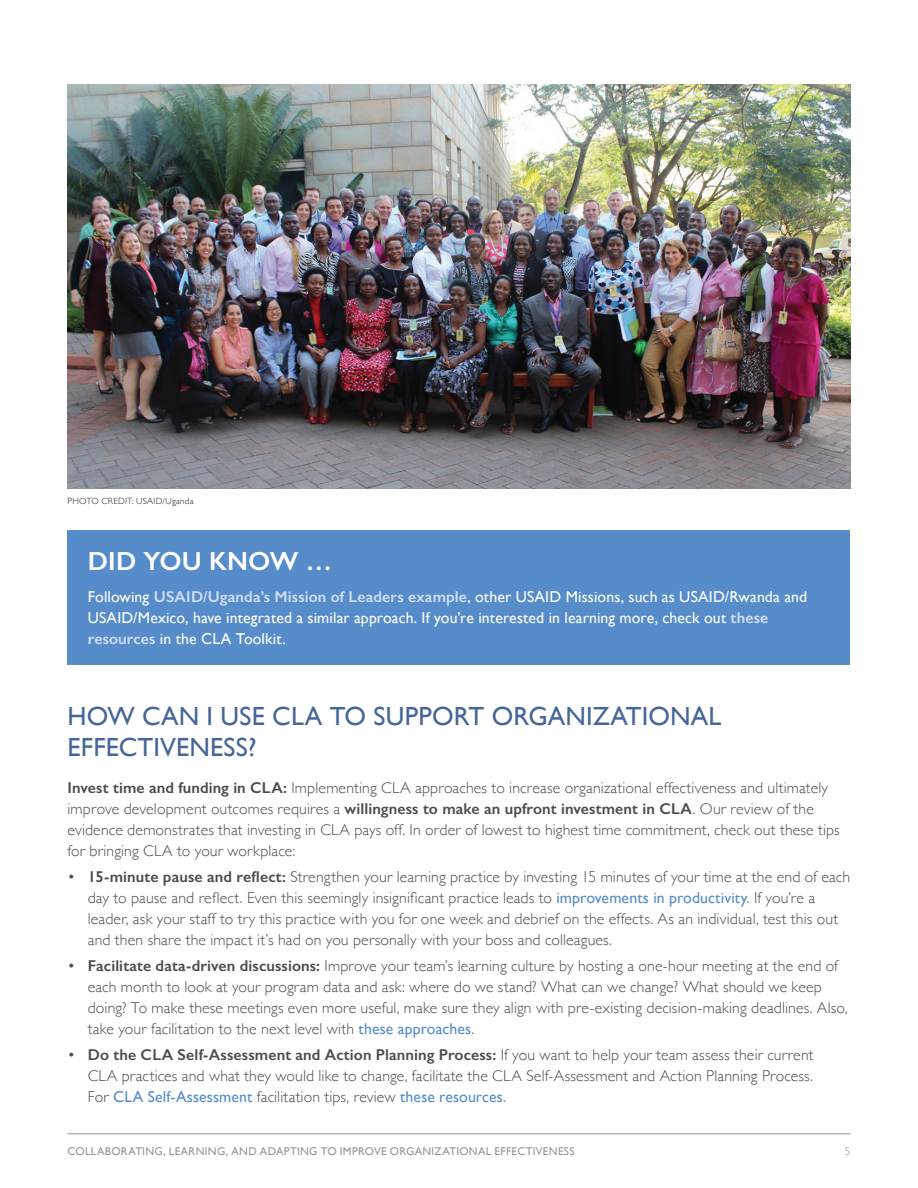
<style>
.page{position:relative;width:918px;height:1188px;background:#fff}
.page>*{position:absolute;margin:0;border:0;box-sizing:border-box;transform-origin:0 0}
.t1{font:26.25px/31.5px "Gill Sans";letter-spacing:.005em;color:#466699}
.t2{font:600 26.25px "Gill Sans";letter-spacing:.005em;color:#fff}
.t3{font:300 15.75px/21px "Gill Sans";letter-spacing:.01em;color:#4b4c4d}
.t4{font:15.75px/21px "Gill Sans";letter-spacing:.005em;color:#fff}
.t5{font:11.25px "Gill Sans";letter-spacing:.025em;color:#939598}
.t6{font:300 11.25px "Gill Sans";color:#939598}
.t7{font:300 9px "Gill Sans";letter-spacing:.03em;color:#231f20}
.s1{font-weight:600;color:#cfdef1}
.s2{font-weight:600}
.s3{font-weight:400;color:#568cc9}
</style>
<div class="page">
<hr style="left:68px;top:1134px;width:782px;height:1px;background:#939598">
<div style="left:68px;top:530px;width:782px;height:135px;background:#568cc9"></div>
<img style="left:68px;top:84px;width:782px;height:404px">
<p class="t7" style="left:68px;top:494px;width:128px">PHOTO CREDIT: USAID/Uganda</p>
<h1 class="t2" style="left:88px;top:546px;width:246px">DID YOU KNOW …</h1>
<p class="t4" style="left:88px;top:586px;width:721px">Following <span class="s1">USAID/Uganda’s Mission of Leaders example</span>, other USAID Missions, such as USAID/Rwanda and<br>USAID/Mexico, have integrated a similar approach. If you’re interested in learning more, check out <span class="s1">these resources</span> in the CLA Toolkit.</p>
<h1 class="t1" style="left:68px;top:700px;width:655px">HOW CAN I USE CLA TO SUPPORT ORGANIZATIONAL<br>EFFECTIVENESS?</h1>
<p class="t3" style="left:67px;top:776px;width:774px"><span class="s2">Invest time and funding in CLA:</span> Implementing CLA approaches to increase organizational effectiveness and ultimately improve development outcomes requires a <span class="s2">willingness to make an upfront investment in CLA</span>. Our review of the evidence demonstrates that investing in CLA pays off. In order of lowest to highest time commitment, check out these tips for bringing CLA to your workplace:</p>
<p class="t3" style="left:88px;top:866px;width:764px;text-indent:-20px">• <span class="s2">15-minute pause and reflect:</span> Strengthen your learning practice by investing 15 minutes of your time at the end of each day to pause and reflect. Even this seemingly insignificant practice leads to <span class="s3">improvements in productivity</span>. If you’re a leader, ask your staff to try this practice with you for one week and debrief on the effects. As an individual, test this out and then share the impact it’s had on you personally with your boss and colleagues.</p>
<p class="t3" style="left:88px;top:955px;width:762px;text-indent:-20px">• <span class="s2">Facilitate data-driven discussions:</span> Improve your team’s learning culture by hosting a one-hour meeting at the end of each month to look at your program data and ask: where do we stand? What can we change? What should we keep doing? To make these meetings even more useful, make sure they align with pre-existing decision-making deadlines. Also, take your facilitation to the next level with <span class="s3">these approaches</span>.</p>
<p class="t3" style="left:88px;top:1044px;width:727px;text-align:justify;text-indent:-20px">• <span class="s2">Do the CLA Self-Assessment and Action Planning Process:</span> If you want to help your team assess their current CLA practices and what they would like to change, facilitate the CLA Self-Assessment and Action Planning Process.<br>For <span class="s3">CLA Self-Assessment</span> facilitation tips, review <span class="s3">these resources</span>.</p>
<p class="t5" style="left:68px;top:1145px;width:509px">COLLABORATING, LEARNING, AND ADAPTING TO IMPROVE ORGANIZATIONAL EFFECTIVENESS</p>
<p class="t6" style="left:845px;top:1142px;width:7px">5</p>
</div>
